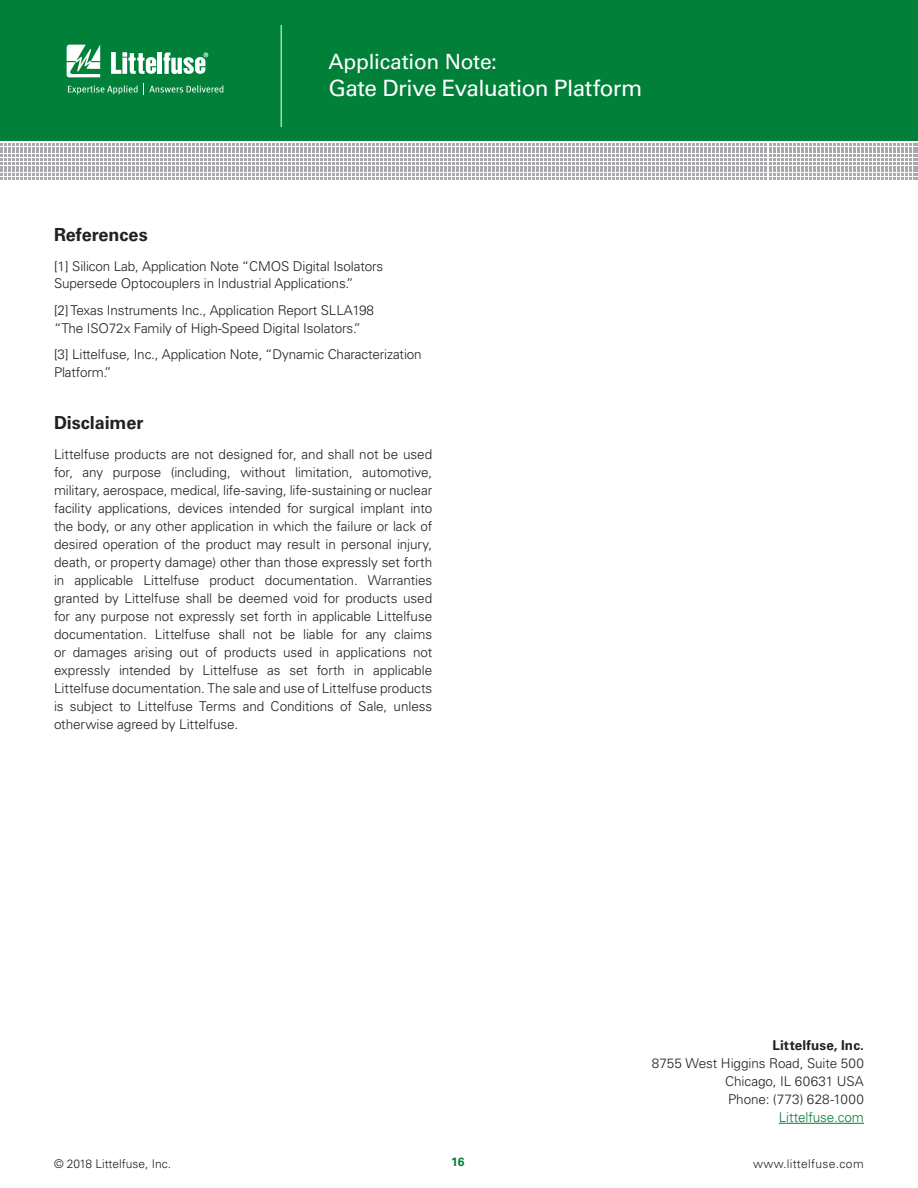
<style>
.page{position:relative;width:918px;height:1188px;background:#fff}
.page>*{position:absolute;margin:0;border:0;box-sizing:border-box;transform-origin:0 0}
.t1{font:22.5px "Univers LT Std";letter-spacing:-.025em;color:#fff}
.t2{font:21px "Univers LT Std";letter-spacing:-.015em;color:#fff}
.Body_Copy{font:700 18px "Univers LT Std";letter-spacing:-.005em;color:#231f20}
.Body_Copy-2{font:300 13.5px/18px "Univers LT Std";letter-spacing:-.01em;color:#231f20}
.t3{font:300 12px "Univers LT Std";color:#231f20}
.t4{font:300 12px "Univers LT Std";letter-spacing:.03em;color:#231f20}
.t5{font:700 12px "Univers LT Std";color:#008038}
.s1{font-weight:700}
.s2{color:#008038}
</style>
<div class="page">
<div style="left:0;top:0;width:918px;height:140px;background:#008038"></div>
<hr style="left:281px;top:25px;width:1px;height:102px;background:#fff">
<svg style="left:67px;top:45px;width:33px;height:32px"></svg>
<hr style="left:158px;top:53px;width:4px;height:21px;background:#fff">
<svg style="left:163px;top:53px;width:45px;height:21px"></svg>
<svg style="left:111px;top:52px;width:45px;height:22px"></svg>
<svg style="left:68px;top:84px;width:155px;height:11px"></svg>
<svg style="left:0;top:143px;width:918px;height:37px"></svg>
<hr style="left:779px;top:1123px;width:85px;height:1px;background:#008038">
<h2 class="t2" style="left:329px;top:49px;width:170px">Application Note:</h2>
<h1 class="t1" style="left:329px;top:75px;width:315px">Gate Drive Evaluation Platform</h1>
<p class="Body_Copy" style="left:54px;top:224px;width:95px">References</p>
<p class="Body_Copy-2" style="left:54px;top:257px;width:331px">[1] Silicon Lab, Application Note “CMOS Digital Isolators<br>Supersede Optocouplers in Industrial Applications.”</p>
<p class="Body_Copy-2" style="left:54px;top:301px;width:322px">[2] Texas Instruments Inc., Application Report SLLA198 “The ISO72x Family of High-Speed Digital Isolators.”</p>
<p class="Body_Copy-2" style="left:54px;top:345px;width:369px">[3] Littelfuse, Inc., Application Note, “Dynamic Characterization<br>Platform.”</p>
<p class="Body_Copy" style="left:54px;top:412px;width:91px">Disclaimer</p>
<p class="Body_Copy-2" style="left:54px;top:445px;width:380px;text-align:justify">Littelfuse products are not designed for, and shall not be used for, any purpose (including, without limitation, automotive, military, aerospace, medical, life-saving, life-sustaining or nuclear facility applications, devices intended for surgical implant into the body, or any other application in which the failure or lack of desired operation of the product may result in personal injury, death, or property damage) other than those expressly set forth in applicable Littelfuse product documentation. Warranties granted by Littelfuse shall be deemed void for products used for any purpose not expressly set forth in applicable Littelfuse documentation. Littelfuse shall not be liable for any claims or damages arising out of products used in applications not expressly intended by Littelfuse as set forth in applicable Littelfuse documentation. The sale and use of Littelfuse products is subject to Littelfuse Terms and Conditions of Sale, unless otherwise agreed by Littelfuse.</p>
<p class="Body_Copy-2" style="left:652px;top:1036px;width:214px;text-align:right"><span class="s1">Littelfuse, Inc.<br></span>8755 West Higgins Road, Suite 500<br>Chicago, IL 60631 USA<br>Phone: (773) 628-1000<br><span class="s2">Littelfuse.com</span></p>
<p class="t3" style="left:54px;top:1157px;width:119px">© 2018 Littelfuse, Inc.</p>
<p class="t5" style="left:451px;top:1155px;width:15px">16</p>
<p class="t4" style="left:753px;top:1157px;width:112px">www.littelfuse.com</p>
</div>
